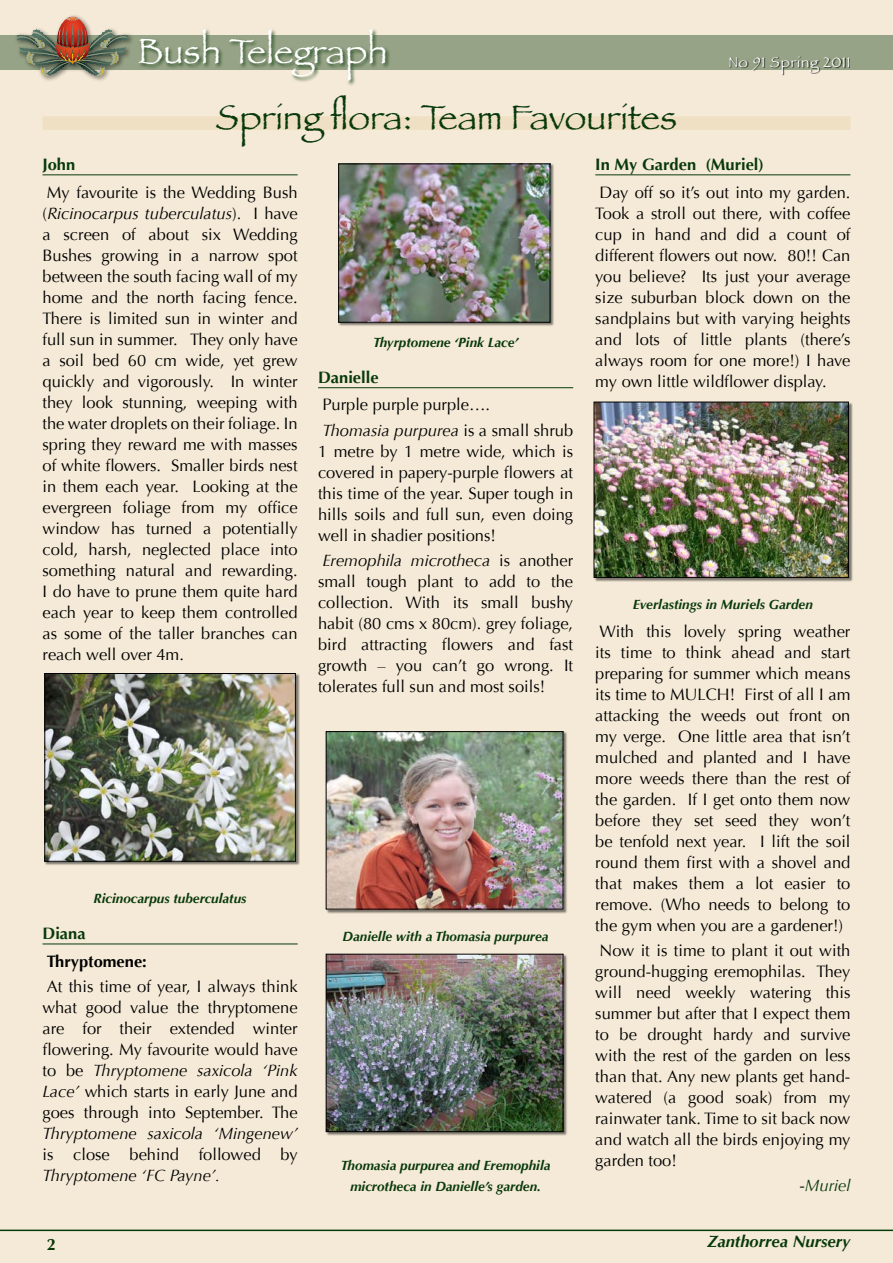
<style>
.page{position:relative;width:893px;height:1263px;background:#f5ead7}
.page>*{position:absolute;margin:0;border:0;box-sizing:border-box;transform-origin:0 0}
.t1{font:36px "Papyrus";color:#08390b}
.t2{font:36px "Papyrus";color:#fff}
.t3{font:16.5px/21px "Optima";color:#000;text-align:justify}
.t4{font:italic 16.5px "Optima";color:#000}
.t5{font:700 16.5px "Optima";color:#08390b}
.t6{font:italic 700 16.5px "Optima";color:#08390b}
.t7{font:700 16.5px "Optima";color:#000}
.t8{font:italic 16.5px "Optima";color:#08390b}
.t9{font:15px "Papyrus";letter-spacing:.05em;color:#fff}
.t10{font:italic 700 13.5px/21px "Optima";color:#08390b;text-align:center}
.s1{font-style:italic}
.s2{font-style:normal;color:#000}
</style>
<div class="page">
<hr style="left:43px;top:174px;width:255px;height:1px;background:#08390b">
<hr style="left:43px;top:943px;width:255px;height:1px;background:#08390b">
<hr style="left:318px;top:387px;width:255px;height:1px;background:#08390b">
<hr style="left:595px;top:174px;width:255px;height:1px;background:#08390b">
<div style="left:43px;top:116px;width:807px;height:14px;background:#f0e0c3"></div>
<div style="left:0;top:36px;width:893px;height:34px;background:#97a386"></div>
<hr style="left:0;top:1229px;width:893px;height:2px;background:#08390b">
<div style="left:137px;top:29px;width:254px;height:58px;background:#08390b;opacity:.75"></div>
<div style="left:729px;top:56px;width:121px;height:19px;background:#000;opacity:.75"></div>
<div style="left:14px;top:14px;width:121px;height:69px;background:#000;opacity:.5"></div>
<img style="left:16px;top:16px;width:113px;height:60px">
<div style="left:338px;top:164px;width:216px;height:163px;background:#000;opacity:.5"></div>
<img style="left:340px;top:166px;width:208px;height:155px">
<div style="left:338px;top:164px;width:212px;height:159px;border:1px solid #000"></div>
<div style="left:594px;top:402px;width:259px;height:180px;background:#000;opacity:.5"></div>
<img style="left:596px;top:404px;width:251px;height:172px">
<div style="left:594px;top:402px;width:255px;height:176px;border:1px solid #000"></div>
<div style="left:326px;top:954px;width:241px;height:182px;background:#000;opacity:.5"></div>
<img style="left:328px;top:956px;width:233px;height:174px">
<div style="left:326px;top:954px;width:237px;height:178px;border:1px solid #000"></div>
<div style="left:45px;top:673px;width:255px;height:192px;background:#000;opacity:.5"></div>
<img style="left:46px;top:675px;width:248px;height:185px">
<div style="left:44px;top:673px;width:252px;height:189px;border:1px solid #000"></div>
<div style="left:326px;top:731px;width:241px;height:182px;background:#000;opacity:.5"></div>
<img style="left:328px;top:733px;width:233px;height:174px">
<div style="left:326px;top:731px;width:237px;height:178px;border:1px solid #000"></div>
<h1 class="t2" style="left:137px;top:29px;width:252px">Bush Telegraph</h1>
<h1 class="t1" style="left:216px;top:96px;width:463px">Spring flora: Team Favourites</h1>
<p class="t9" style="left:728px;top:53px;width:124px">No 91 Spring 2011</p>
<p class="t5" style="left:43px;top:158px;width:34px">John</p>
<p class="t3" style="left:43px;top:182px;width:257px">My favourite is the Wedding Bush (<span class="s1">Ricinocarpus tuberculatus</span>). I have a screen of about six Wedding Bushes growing in a narrow spot between the south facing wall of my home and the north facing fence.<br>There is limited sun in winter and full sun in summer. They only have a soil bed 60 cm wide, yet grew quickly and vigorously. In winter they look stunning, weeping with the water droplets on their foliage. In spring they reward me with masses of white flowers. Smaller birds nest in them each year. Looking at the evergreen foliage from my office window has turned a potentially cold, harsh, neglected place into something natural and rewarding.<br>I do have to prune them quite hard each year to keep them controlled as some of the taller branches can reach well over 4m.</p>
<p class="t10" style="left:373px;top:333px;width:147px">Thyrptomene ‘Pink Lace’</p>
<p class="t5" style="left:318px;top:371px;width:62px">Danielle</p>
<p class="t3" style="left:322px;top:394px;width:252px;line-height:25.2px">Purple purple purple….<br><span class="s1">Thomasia purpurea</span> is a small shrub</p>
<p class="t3" style="left:318px;top:441px;width:257px">1 metre by 1 metre wide, which is covered in papery-purple flowers at this time of the year. Super tough in hills soils and full sun, even doing well in shadier positions!</p>
<p class="t3" style="left:318px;top:551px;width:257px"><span class="s1">Eremophila microtheca</span> is another small tough plant to add to the collection. With its small bushy habit (80 cms x 80cm). grey foliage, bird attracting flowers and fast growth – you can’t go wrong. It tolerates full sun and most soils!</p>
<p class="t10" style="left:94px;top:889px;width:154px">Ricinocarpus tuberculatus</p>
<p class="t5" style="left:43px;top:927px;width:45px">Diana</p>
<p class="t7" style="left:47px;top:954px;width:102px">Thryptomene:</p>
<p class="t3" style="left:43px;top:977px;width:257px">At this time of year, I always think what good value the thryptomene are for their extended winter flowering. My favourite would have to be <span class="s1">Thryptomene saxicola ‘Pink Lace’</span> which starts in early June and goes through into September. The</p>
<p class="t4" style="left:43px;top:1127px;width:257px">Thryptomene saxicola ‘Mingenew’</p>
<p class="t3" style="left:43px;top:1145px;width:257px">is close behind followed by</p>
<p class="t4" style="left:43px;top:1169px;width:179px">Thryptomene ‘FC Payne’.</p>
<p class="t10" style="left:343px;top:927px;width:207px">Danielle with a Thomasia purpurea</p>
<p class="t10" style="left:341px;top:1156px;width:211px">Thomasia purpurea and Eremophila microtheca in Danielle’s garden.</p>
<p class="t5" style="left:595px;top:158px;width:170px">In My Garden (Muriel)</p>
<p class="t3" style="left:595px;top:182px;width:257px">Day off so it’s out into my garden.<br>Took a stroll out there, with coffee cup in hand and did a count of different flowers out now. 80!! Can you believe? Its just your average size suburban block down on the sandplains but with varying heights and lots of little plants (there’s always room for one more!) I have my own little wildflower display.</p>
<p class="t10" style="left:633px;top:595px;width:181px">Everlastings in Muriels Garden</p>
<p class="t3" style="left:595px;top:622px;width:257px">With this lovely spring weather its time to think ahead and start preparing for summer which means its time to MULCH! First of all I am attacking the weeds out front on my verge. One little area that isn’t mulched and planted and I have more weeds there than the rest of the garden. If I get onto them now before they set seed they won’t be tenfold next year. I lift the soil round them first with a shovel and that makes them a lot easier to remove. (Who needs to belong to the gym when you are a gardener!)</p>
<p class="t3" style="left:595px;top:942px;width:257px">Now it is time to plant it out with ground-hugging eremophilas. They will need weekly watering this summer but after that I expect them to be drought hardy and survive with the rest of the garden on less than that. Any new plants get hand&shy;watered (a good soak) from my rainwater tank. Time to sit back now and watch all the birds enjoying my garden too!</p>
<p class="t8" style="left:799px;top:1179px;width:53px"><span class="s2">-</span>Muriel</p>
<p class="t5" style="left:47px;top:1238px;width:11px">2</p>
<p class="t6" style="left:707px;top:1234px;width:145px">Zanthorrea Nursery</p>
</div>
